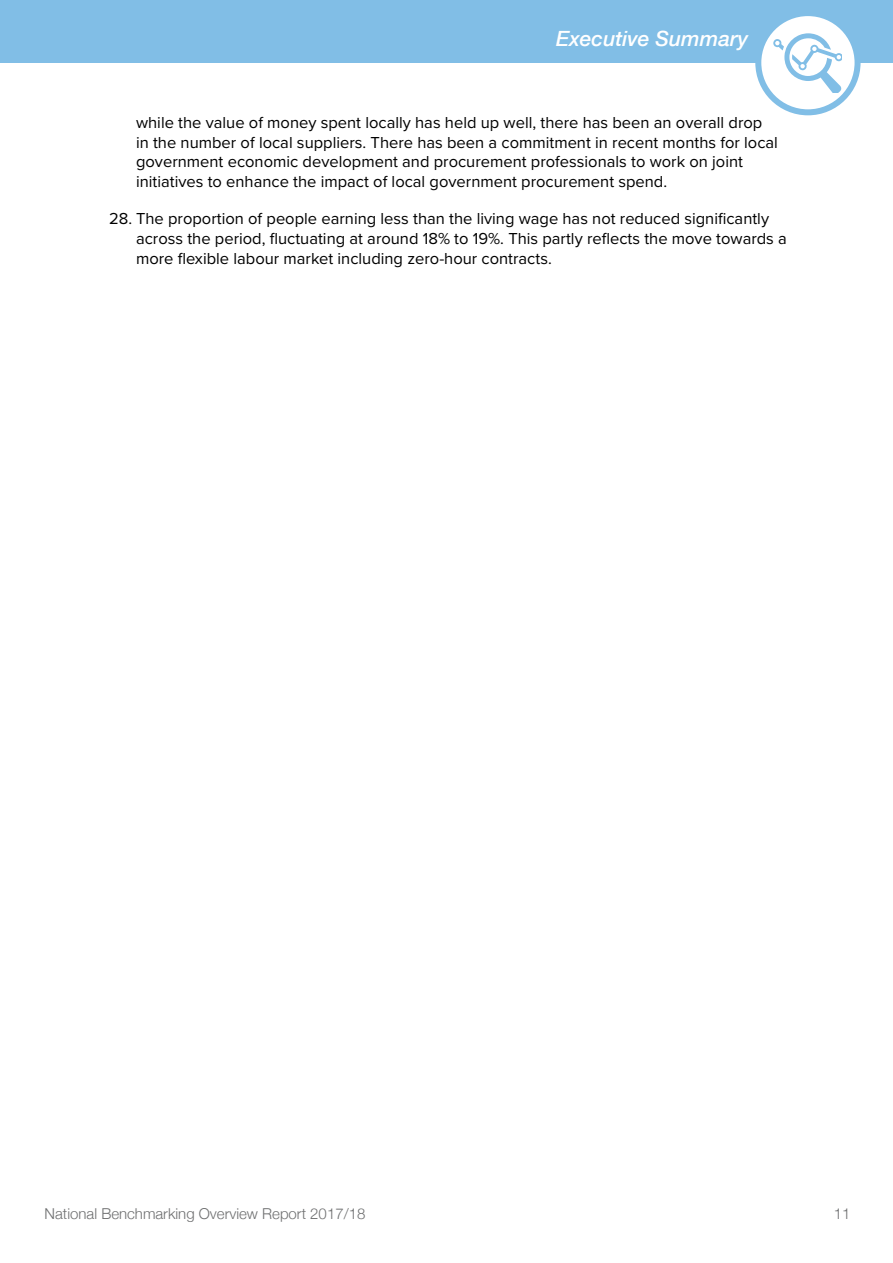
<style>
.page{position:relative;width:893px;height:1263px;background:#fff}
.page>*{position:absolute;margin:0;border:0;box-sizing:border-box;transform-origin:0 0}
.t1{font:italic 500 21px "Helvetica Neue";color:#fff}
.t2{font:16.5px/19.8px "Proxima Nova";color:#000}
.t3{font:300 15px "Helvetica Neue";color:#6e6f70}
</style>
<div class="page">
<div style="left:0;top:0;width:893px;height:63px;background:#81bee6"></div>
<svg style="left:758px;top:13px;width:99px;height:99px;fill:#fff"></svg>
<div style="left:755px;top:10px;width:105px;height:105px;border:6px solid #81bee6;border-radius:50%"></div>
<svg style="left:774px;top:33px;width:68px;height:59px"></svg>
<p class="t1" style="left:556px;top:21px;width:194px">Executive Summary</p>
<p class="t2" style="left:136px;top:112px;width:643px">while the value of money spent locally has held up well, there has been an overall drop in the number of local suppliers. There has been a commitment in recent months for local government economic development and procurement professionals to work on joint initiatives to enhance the impact of local government procurement spend.</p>
<p class="t2" style="left:136px;top:208px;width:652px;text-indent:-27px">28. The proportion of people earning less than the living wage has not reduced significantly across the period, fluctuating at around 18% to 19%. This partly reflects the move towards a more flexible labour market including zero-hour contracts.</p>
<p class="t3" style="left:45px;top:1201px;width:322px">National Benchmarking Overview Report 2017/18</p>
<p class="t3" style="left:834px;top:1201px;width:18px">11</p>
</div>
